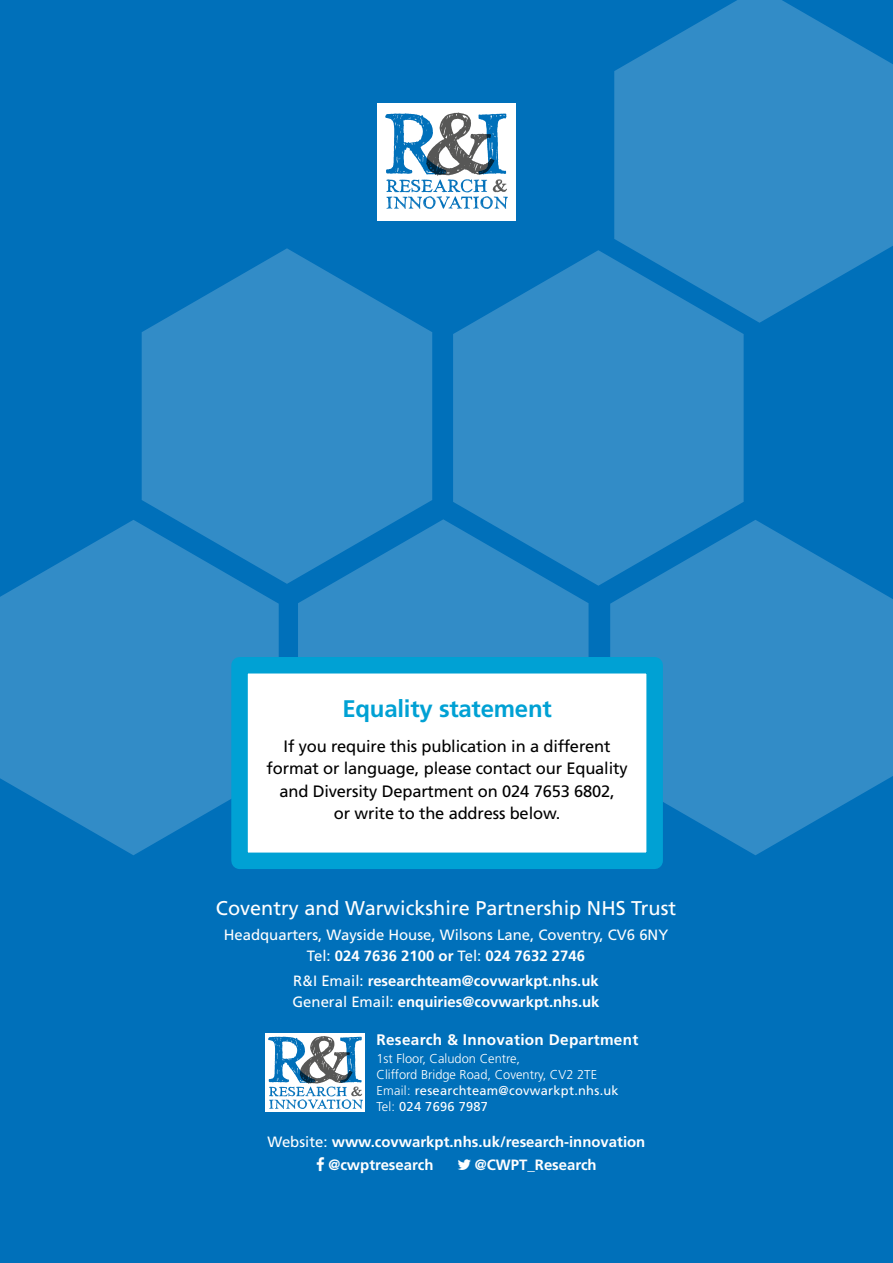
<style>
.page{position:relative;width:893px;height:1263px;background:#0070ba}
.page>*{position:absolute;margin:0;border:0;box-sizing:border-box;transform-origin:0 0}
.t1{font:700 24px "Frutiger";letter-spacing:-.01em;color:#00a1d4}
.t2{font:19.95px "Frutiger";color:#fff}
.t3{font:16.5px/22.5px "Frutiger";letter-spacing:-.01em;color:#000;text-align:center}
.t4{font:700 15.3px "Frutiger";letter-spacing:.02em;color:#fff}
.t5{font:700 14.85px/21.1px "Frutiger";color:#fff}
.t6{font:14.85px/21.1px "Frutiger";color:#fff;text-align:center}
.t7{font:300 12.9px/16px "Frutiger";color:#fff}
.s1{font-weight:700}
.s2{font-weight:400}
</style>
<div class="page">
<div style="left:298px;top:519px;width:291px;height:130px;background:#328cc7"></div>
<svg style="left:453px;top:250px;width:291px;height:336px;background:#2b88c5"></svg>
<svg style="left:614px;top:0;width:279px;height:323px;fill:#328cc7"></svg>
<svg style="left:142px;top:248px;width:290px;height:336px;fill:#328cc7"></svg>
<svg style="left:610px;top:520px;width:283px;height:335px;fill:#328cc7"></svg>
<svg style="left:0;top:520px;width:279px;height:335px;fill:#328cc7"></svg>
<svg style="left:223px;top:649px;width:448px;height:220px;background:#b9e2f1"></svg>
<div style="left:377px;top:103px;width:139px;height:118px;background:#fff"></div>
<svg style="left:385px;top:112px;width:123px;height:97px"></svg>
<div style="left:266px;top:1033px;width:99px;height:79px;background:#fff"></div>
<svg style="left:268px;top:1036px;width:95px;height:73px"></svg>
<h1 class="t1" style="left:342px;top:694px;width:211px">Equality statement</h1>
<p class="t3" style="left:267px;top:735px;width:363px">If you require this publication in a different format or language, please contact our Equality and Diversity Department on 024 7653 6802,<br>or write to the address below.</p>
<h2 class="t2" style="left:216px;top:896px;width:462px">Coventry and Warwickshire Partnership NHS Trust</h2>
<p class="t6" style="left:224px;top:924px;width:446px">Headquarters, Wayside House, Wilsons Lane, Coventry, CV6 6NY<br>Tel: <span class="s1">024 7636 2100 or</span> Tel: <span class="s1">024 7632 2746</span></p>
<p class="t5" style="left:292px;top:970px;width:309px"><span class="s2">R&amp;I Email:</span> researchteam@covwarkpt.nhs.uk<br><span class="s2">General Email:</span> enquiries@covwarkpt.nhs.uk</p>
<p class="t4" style="left:376px;top:1031px;width:263px">Research &amp; Innovation Department</p>
<p class="t7" style="left:376px;top:1050px;width:244px">1st Floor, Caludon Centre,<br>Clifford Bridge Road, Coventry, CV2 2TE<br>Email: <span class="s2">researchteam@covwarkpt.nhs.uk<br></span>Tel: <span class="s2">024 7696 7987</span></p>
<p class="t5" style="left:328px;top:1130px;width:318px;line-height:23.2px;text-indent:-61px"><span class="s2">Website:</span> www.covwarkpt.nhs.uk/research-innovation @cwptresearch</p>
<p class="t5" style="left:475px;top:1154px;width:123px">@CWPT_Research</p>
</div>
